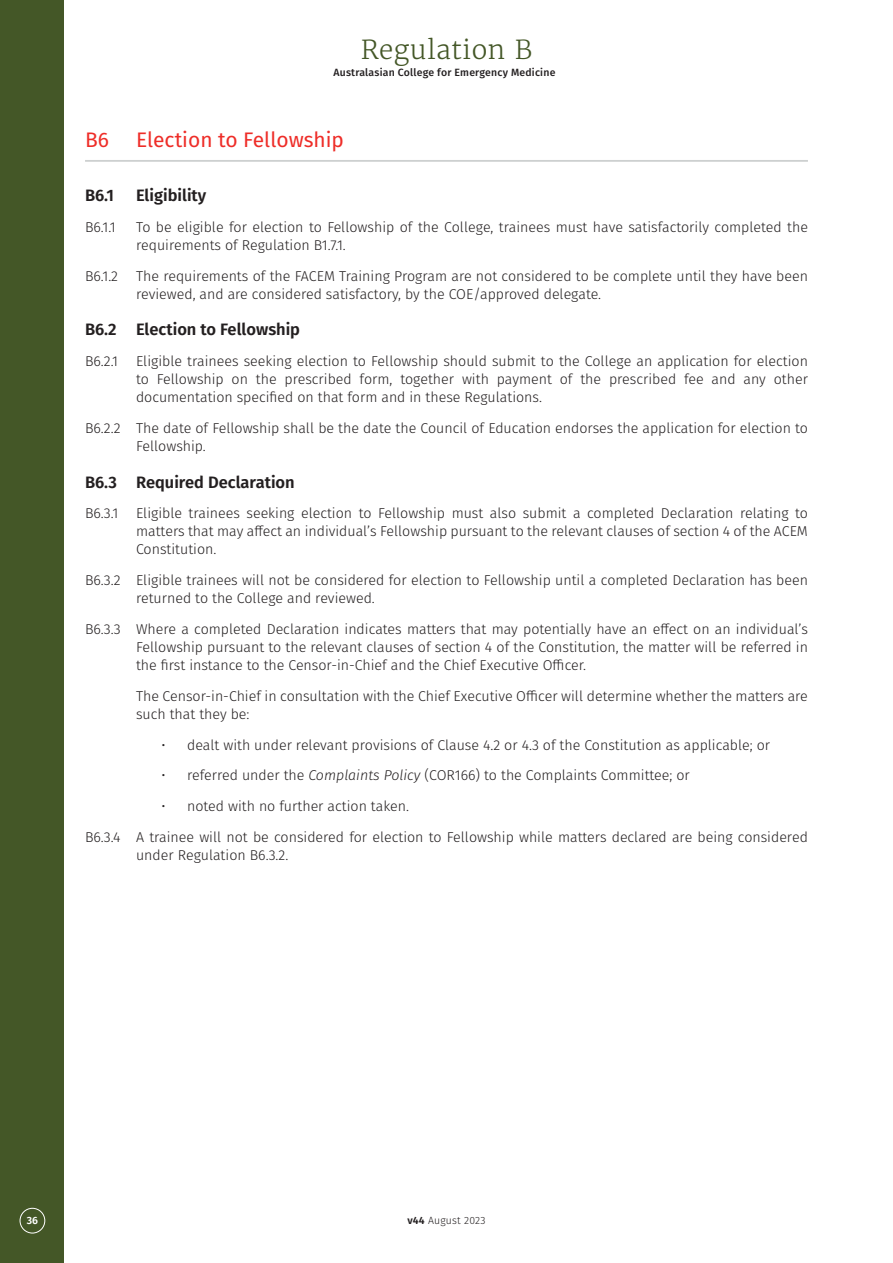
<style>
.page{position:relative;width:893px;height:1263px;background:#fff}
.page>*{position:absolute;margin:0;border:0;box-sizing:border-box;transform-origin:0 0}
.t1{font:300 26.1px "Merriweather";letter-spacing:.02em;color:#445727}
.Regulation_1_Heading{font:21px "Fira Sans";color:#ee2d28}
.Regulation_2_Heading{font:600 16.5px "Fira Sans";color:#231f20}
.Regulation_3_Body{font:300 14.25px/18px "Fira Sans";color:#231f20}
.Regulation_3_Body_Pa{font:300 14.25px/18px "Fira Sans";color:#231f20}
.t2{font:500 10.5px "Fira Sans";letter-spacing:.02em;color:#231f20}
.t3{font:300 10.5px "Fira Sans";letter-spacing:.02em;color:#231f20}
.t4{font:600 10.5px "Fira Sans";color:#fff}
.s1{font-style:italic}
.s2{font-weight:600}
</style>
<div class="page">
<div style="left:0;top:0;width:64px;height:1263px;background:#445727"></div>
<div style="left:20px;top:1208px;width:25px;height:25px;border:1px solid #fff;border-radius:50%"></div>
<hr style="left:85px;top:160px;width:723px;height:2px;background:#cdd0d0">
<h1 class="t1" style="left:361px;top:34px;width:173px">Regulation B</h1>
<p class="t2" style="left:333px;top:63px;width:223px">Australasian College for Emergency Medicine</p>
<p class="Regulation_1_Heading" style="left:85px;top:124px;width:25px">B6</p>
<p class="Regulation_1_Heading" style="left:136px;top:124px;width:209px">Election to Fellowship</p>
<p class="Regulation_2_Heading" style="left:85px;top:182px;width:31px">B6.1</p>
<p class="Regulation_2_Heading" style="left:136px;top:182px;width:72px">Eligibility</p>
<p class="Regulation_3_Body" style="left:85px;top:218px;width:32px">B6.1.1</p>
<p class="Regulation_3_Body" style="left:136px;top:218px;width:673px">To be eligible for election to Fellowship of the College, trainees must have satisfactorily completed the requirements of Regulation B1.7.1.</p>
<p class="Regulation_3_Body" style="left:85px;top:266px;width:35px">B6.1.2</p>
<p class="Regulation_3_Body" style="left:136px;top:266px;width:673px">The requirements of the FACEM Training Program are not considered to be complete until they have been reviewed, and are considered satisfactory, by the COE/approved delegate.</p>
<p class="Regulation_2_Heading" style="left:85px;top:316px;width:216px">B6.2 Election to Fellowship</p>
<p class="Regulation_3_Body" style="left:85px;top:352px;width:35px">B6.2.1</p>
<p class="Regulation_3_Body" style="left:136px;top:352px;width:673px;text-align:justify">Eligible trainees seeking election to Fellowship should submit to the College an application for election to Fellowship on the prescribed form, together with payment of the prescribed fee and any other documentation specified on that form and in these Regulations.</p>
<p class="Regulation_3_Body" style="left:136px;top:419px;width:673px;text-indent:-51px">B6.2.2 The date of Fellowship shall be the date the Council of Education endorses the application for election to<br>Fellowship.</p>
<p class="Regulation_2_Heading" style="left:85px;top:468px;width:211px">B6.3 Required Declaration</p>
<p class="Regulation_3_Body" style="left:136px;top:504px;width:673px;text-align:justify;text-indent:-51px">B6.3.1 Eligible trainees seeking election to Fellowship must also submit a completed Declaration relating to matters that may affect an individual’s Fellowship pursuant to the relevant clauses of section 4 of the ACEM Constitution.</p>
<p class="Regulation_3_Body" style="left:136px;top:571px;width:673px;text-indent:-51px">B6.3.2 Eligible trainees will not be considered for election to Fellowship until a completed Declaration has been returned to the College and reviewed.</p>
<p class="Regulation_3_Body" style="left:136px;top:620px;width:673px;text-align:justify;text-indent:-51px">B6.3.3 Where a completed Declaration indicates matters that may potentially have an effect on an individual’s Fellowship pursuant to the relevant clauses of section 4 of the Constitution, the matter will be referred in the first instance to the Censor-in-Chief and the Chief Executive Officer.</p>
<p class="Regulation_3_Body_Pa" style="left:136px;top:687px;width:673px">The Censor-in-Chief in consultation with the Chief Executive Officer will determine whether the matters are such that they be:</p>
<p class="Regulation_3_Body" style="left:162px;top:735px;width:610px">• dealt with under relevant provisions of Clause 4.2 or 4.3 of the Constitution as applicable; or</p>
<p class="Regulation_3_Body" style="left:162px;top:766px;width:530px">• referred under the <span class="s1">Complaints Policy</span> (COR166) to the Complaints Committee; or</p>
<p class="Regulation_3_Body" style="left:162px;top:797px;width:249px">• noted with no further action taken.</p>
<p class="Regulation_3_Body" style="left:136px;top:828px;width:673px;text-indent:-51px">B6.3.4 A trainee will not be considered for election to Fellowship while matters declared are being considered under Regulation B6.3.2.</p>
<p class="t4" style="left:27px;top:1212px;width:13px">36</p>
<p class="t3" style="left:407px;top:1213px;width:80px"><span class="s2">v44</span> August 2023</p>
</div>
